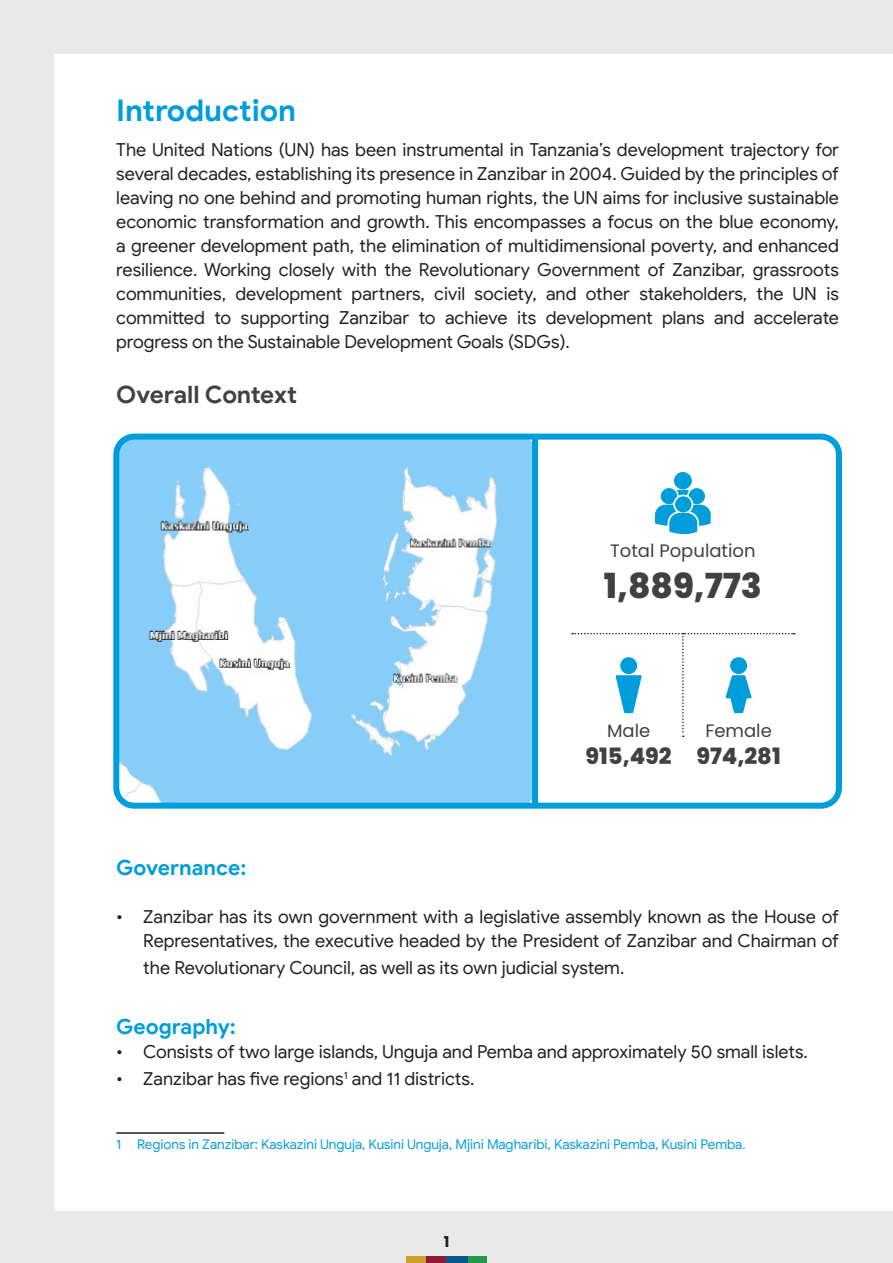
<style>
.page{position:relative;width:893px;height:1263px;background:#e9e9e9}
.page>*{position:absolute;margin:0;border:0;box-sizing:border-box;transform-origin:0 0}
.t1{font:800 34.5px "Poppins";color:#414142}
.t2{font:700 30px "Google Sans";letter-spacing:-.005em;color:#009ddb}
.t3{font:700 24px "Google Sans";letter-spacing:-.01em;color:#414142}
.t4{font:800 22.5px "Poppins";color:#414142}
.t5{font:700 21px "Google Sans";letter-spacing:-.005em;color:#009ddb}
.t6{font:18px/24px "Google Sans";color:#231f20;text-align:justify}
.t7{font:18px "Poppins";color:#414142}
.t8{font:700 15px "Poppins";color:#231f20}
.t9{font:13.5px "Google Sans";color:#069edb}
</style>
<div class="page">
<div style="left:54px;top:54px;width:839px;height:1156px;background:#fff"></div>
<img style="left:120px;top:441px;width:412px;height:361px">
<div style="left:674px;top:472px;width:18px;height:17px;background:#009ddb;border-radius:50%"></div>
<svg style="left:655px;top:488px;width:56px;height:46px"></svg>
<svg style="left:572px;top:633px;width:223px;height:104px"></svg>
<hr style="left:116px;top:1132px;width:108px;height:2px;background:#231f20">
<div style="left:113px;top:434px;width:729px;height:375px;border:6px solid #009ddb;border-radius:18px"></div>
<div style="left:532px;top:434px;width:6px;height:374px;background:#009ddb"></div>
<div style="left:406px;top:1256px;width:21px;height:7px;background:#ce9e2a"></div>
<div style="left:426px;top:1256px;width:21px;height:7px;background:#901839"></div>
<div style="left:467px;top:1256px;width:20px;height:7px;background:#269947"></div>
<div style="left:446px;top:1256px;width:22px;height:7px;background:#09578b"></div>
<p class="t2" style="left:116px;top:92px;width:181px">Introduction</p>
<p class="t6" style="left:116px;top:138px;width:724px">The United Nations (UN) has been instrumental in Tanzania’s development trajectory for several decades, establishing its presence in Zanzibar in 2004. Guided by the principles of leaving no one behind and promoting human rights, the UN aims for inclusive sustainable economic transformation and growth. This encompasses a focus on the blue economy, a greener development path, the elimination of multidimensional poverty, and enhanced resilience. Working closely with the Revolutionary Government of Zanzibar, grassroots communities, development partners, civil society, and other stakeholders, the UN is committed to supporting Zanzibar to achieve its development plans and accelerate progress on the Sustainable Development Goals (SDGs).</p>
<p class="t3" style="left:116px;top:380px;width:182px">Overall Context</p>
<p class="t7" style="left:610px;top:541px;width:147px">Total Population</p>
<p class="t1" style="left:604px;top:565px;width:160px">1,889,773</p>
<p class="t7" style="left:607px;top:720px;width:45px">Male</p>
<p class="t7" style="left:705px;top:720px;width:68px">Female</p>
<p class="t4" style="left:586px;top:743px;width:88px">915,492</p>
<p class="t4" style="left:696px;top:743px;width:86px">974,281</p>
<p class="t5" style="left:116px;top:854px;width:132px">Governance:</p>
<p class="t6" style="left:116px;top:904px;width:724px;text-align:right">• Zanzibar has its own government with a legislative assembly known as the House of<br>Representatives, the executive headed by the President of Zanzibar and Chairman of</p>
<p class="t6" style="left:143px;top:955px;width:483px">the Revolutionary Council, as well as its own judicial system.</p>
<p class="t5" style="left:116px;top:1013px;width:121px">Geography:</p>
<p class="t6" style="left:116px;top:1039px;width:693px">• Consists of two large islands, Unguja and Pemba and approximately 50 small islets.</p>
<p class="t6" style="left:116px;top:1066px;width:359px">• Zanzibar has five regions<sup>1</sup> and 11 districts.</p>
<p class="t9" style="left:116px;top:1136px;width:631px">1 Regions in Zanzibar: Kaskazini Unguja, Kusini Unguja, Mjini Magharibi, Kaskazini Pemba, Kusini Pemba.</p>
<p class="t8" style="left:444px;top:1232px;width:7px">1</p>
</div>
